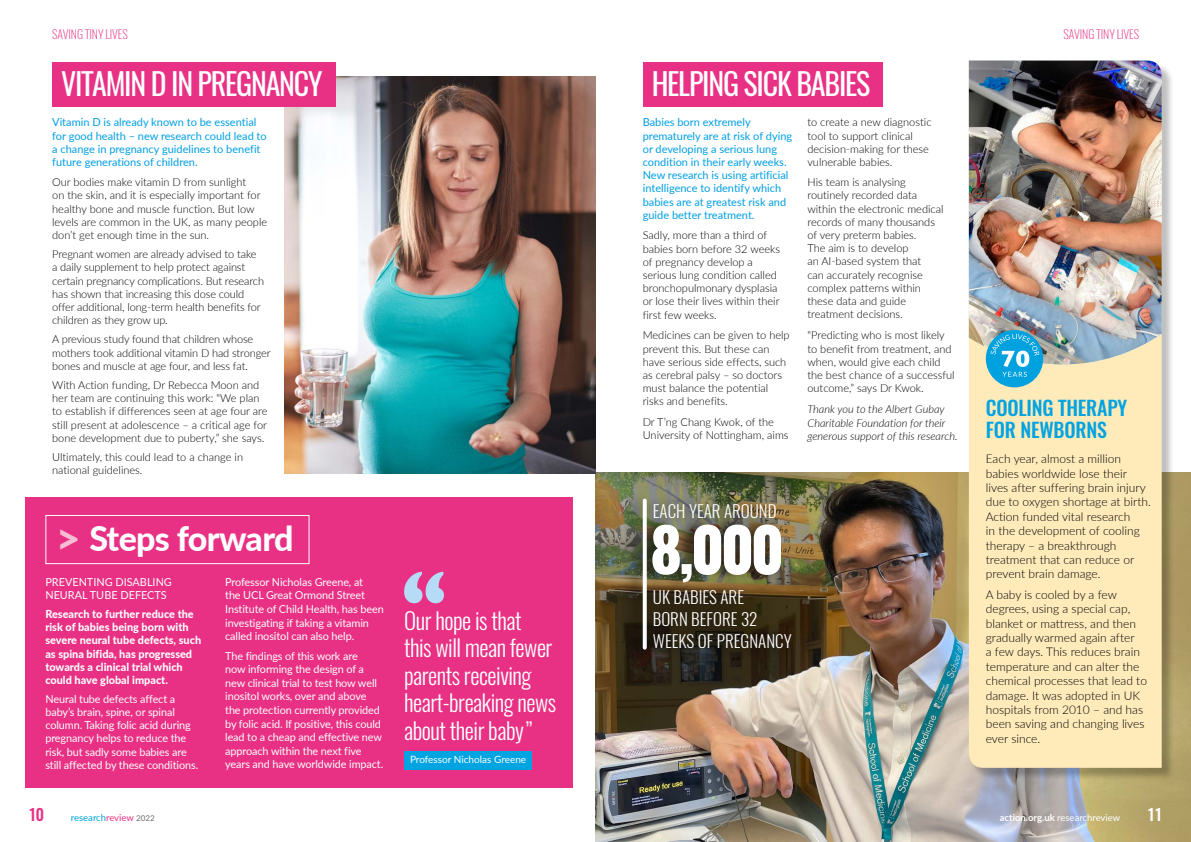
<style>
.page{position:relative;width:1191px;height:842px;background:#fff}
.page>*{position:absolute;margin:0;border:0;box-sizing:border-box;transform-origin:0 0}
.t1{font:800 60px "Oswald";color:#fff}
.t2{font:800 34px "Lato";letter-spacing:-.02em;color:#fff}
.t3{font:30px "Oswald";letter-spacing:-.04em;color:#fff}
.t4{font:300 23px/27.6px "Oswald";letter-spacing:-.02em;color:#fff}
.t5{font:500 20px/22px "Oswald";letter-spacing:-.01em;color:#00a4e1}
.t6{font:300 17px/22px "Oswald";color:#fff}
.t7{font:500 16px "Oswald";color:#e83184}
.t8{font:500 16px "Oswald";color:#fff}
.t9{font:300 12px/14.4px "Lato";color:#000}
.t10{font:200 12px "Oswald";letter-spacing:-.01em;color:#e83184}
.t11{font:300 11px/13.2px "Lato";color:#000}
.t12{font:11px/13.6px "Lato";letter-spacing:-.01em;color:#fff}
.t13{font:11px/13.2px "Lato";color:#009fe3}
.t14{font:800 11px/13.2px "Lato";color:#fff}
.t15{font:italic 300 11px/13.2px "Lato";color:#000}
.t16{font:10px "Lato";color:#fff}
.t17{font:9.5px "Lato";color:#fff}
.t18{font:9.5px "Lato";color:#00a4e1}
.s1{font-size:43px;color:#f6bcd4}
.s2{color:#e83184}
.s3{font-size:8px;color:#706f6f}
.s4{font-weight:700}
</style>
<div class="page">
<img style="left:595px;top:473px;width:596px;height:369px">
<div style="left:26px;top:497px;width:547px;height:291px;background:#e83184"></div>
<img style="left:284px;top:77px;width:311px;height:397px">
<div style="left:643px;top:62px;width:239px;height:44px;background:#e83184"></div>
<div style="left:404px;top:752px;width:127px;height:18px;background:#00a4e1"></div>
<svg style="left:404px;top:572px;width:40px;height:31px"></svg>
<div style="left:52px;top:62px;width:284px;height:44px;background:#e83184"></div>
<div style="left:970px;top:62px;width:204px;height:718px;background:#000;opacity:.25"></div>
<div style="left:969px;top:364px;width:192px;height:404px;background:#ffeaba"></div>
<img style="left:969px;top:61px;width:192px;height:303px">
<div style="left:622px;top:487px;width:172px;height:174px;background:#000;opacity:.75"></div>
<svg style="left:643px;top:501px;width:4px;height:147px"></svg>
<div style="left:985px;top:330px;width:58px;height:57px;background:#00a1df;border-radius:50%"></div>
<svg style="left:990px;top:334px;width:49px;height:43px"></svg>
<div style="left:45px;top:515px;width:264px;height:49px;border:1px solid #fff"></div>
<p class="t10" style="left:52px;top:26px;width:77px">SAVING TINY LIVES</p>
<p class="t10" style="left:1063px;top:26px;width:77px">SAVING TINY LIVES</p>
<h3 class="t3" style="left:651px;top:63px;width:220px">HELPING SICK BABIES</h3>
<p class="t13" style="left:643px;top:115px;width:151px">Babies born extremely prematurely are at risk of dying or developing a serious lung condition in their early weeks.<br>New research is using artificial intelligence to identify which babies are at greatest risk and guide better treatment.</p>
<p class="t11" style="left:643px;top:228px;width:139px">Sadly, more than a third of babies born before 32 weeks of pregnancy develop a serious lung condition called bronchopulmonary dysplasia or lose their lives within their first few weeks.</p>
<p class="t11" style="left:643px;top:328px;width:148px">Medicines can be given to help prevent this. But these can have serious side effects, such as cerebral palsy – so doctors must balance the potential risks and benefits.</p>
<p class="t11" style="left:643px;top:415px;width:147px">Dr T’ng Chang Kwok, of the<br>University of Nottingham, aims</p>
<h3 class="t3" style="left:61px;top:63px;width:263px">VITAMIN D IN PREGNANCY</h3>
<p class="t13" style="left:52px;top:115px;width:216px">Vitamin D is already known to be essential for good health – new research could lead to a change in pregnancy guidelines to benefit future generations of children.</p>
<p class="t11" style="left:52px;top:175px;width:216px">Our bodies make vitamin D from sunlight<br>on the skin, and it is especially important for healthy bone and muscle function. But low levels are common in the UK, as many people don’t get enough time in the sun.</p>
<p class="t11" style="left:52px;top:247px;width:213px">Pregnant women are already advised to take a daily supplement to help protect against certain pregnancy complications. But research has shown that increasing this dose could offer additional, long-term health benefits for children as they grow up.</p>
<p class="t11" style="left:52px;top:332px;width:220px">A previous study found that children whose mothers took additional vitamin D had stronger bones and muscle at age four, and less fat.</p>
<p class="t11" style="left:52px;top:378px;width:217px">With Action funding, Dr Rebecca Moon and her team are continuing this work: “We plan to establish if differences seen at age four are still present at adolescence – a critical age for bone development due to puberty,” she says.</p>
<p class="t11" style="left:52px;top:450px;width:192px">Ultimately, this could lead to a change in national guidelines.</p>
<p class="t11" style="left:807px;top:115px;width:126px">to create a new diagnostic tool to support clinical decision-making for these vulnerable babies.</p>
<p class="t11" style="left:807px;top:175px;width:137px">His team is analysing routinely recorded data within the electronic medical records of many thousands of very preterm babies.<br>The aim is to develop<br>an AI-based system that<br>can accurately recognise complex patterns within these data and guide treatment decisions.</p>
<p class="t11" style="left:807px;top:328px;width:149px">“Predicting who is most likely to benefit from treatment, and when, would give each child the best chance of a successful outcome,” says Dr Kwok.</p>
<p class="t15" style="left:807px;top:402px;width:152px">Thank you to the Albert Gubay<br>Charitable Foundation for their generous support of this research.</p>
<h3 class="t5" style="left:985px;top:397px;width:143px">COOLING THERAPY<br>FOR NEWBORNS</h3>
<p class="t9" style="left:985px;top:451px;width:167px">Each year, almost a million babies worldwide lose their lives after suffering brain injury due to oxygen shortage at birth.<br>Action funded vital research<br>in the development of cooling therapy – a breakthrough treatment that can reduce or prevent brain damage.</p>
<p class="t9" style="left:985px;top:587px;width:163px">A baby is cooled by a few degrees, using a special cap, blanket or mattress, and then gradually warmed again after<br>a few days. This reduces brain temperature and can alter the chemical processes that lead to damage. It was adopted in UK hospitals from 2010 – and has been saving and changing lives ever since.</p>
<h3 class="t6" style="left:653px;top:500px;width:125px">EACH YEAR AROUND</h3>
<h1 class="t1" style="left:649px;top:507px;width:136px">8,000</h1>
<h2 class="t2" style="left:56px;top:513px;width:239px"><span class="s1">&gt;</span> Steps forward</h2>
<p class="t12" style="left:225px;top:575px;width:160px">Professor Nicholas Greene, at<br>the UCL Great Ormond Street<br>Institute of Child Health, has been investigating if taking a vitamin called inositol can also help.</p>
<p class="t12" style="left:225px;top:648px;width:160px">The findings of this work are<br>now informing the design of a new clinical trial to test how well inositol works, over and above the protection currently provided by folic acid. If positive, this could lead to a cheap and effective new approach within the next five years and have worldwide impact.</p>
<p class="t12" style="left:45px;top:575px;width:128px;line-height:13.2px">PREVENTING DISABLING<br>NEURAL TUBE DEFECTS</p>
<p class="t14" style="left:45px;top:607px;width:157px">Research to further reduce the risk of babies being born with severe neural tube defects, such as spina bifida, has progressed towards a clinical trial which could have global impact.</p>
<p class="t12" style="left:45px;top:692px;width:154px;line-height:13.2px">Neural tube defects affect a baby’s brain, spine, or spinal column. Taking folic acid during pregnancy helps to reduce the risk, but sadly some babies are still affected by these conditions.</p>
<h3 class="t6" style="left:653px;top:586px;width:140px">UK BABIES ARE<br>BORN BEFORE 32<br>WEEKS OF PREGNANCY</h3>
<h3 class="t4" style="left:404px;top:606px;width:154px">Our hope is that<br>this will mean fewer parents receiving heart-breaking news about their baby”</h3>
<p class="t16" style="left:410px;top:753px;width:118px">Professor Nicholas Greene</p>
<h3 class="t7" style="left:28px;top:803px;width:17px">10</h3>
<p class="t18" style="left:71px;top:811px;width:85px">research<span class="s2">review</span> <span class="s3">2022</span></p>
<p class="t17" style="left:999px;top:811px;width:122px"><span class="s4">action.org.uk</span> researchreview</p>
<h3 class="t8" style="left:1147px;top:804px;width:17px">11</h3>
</div>
